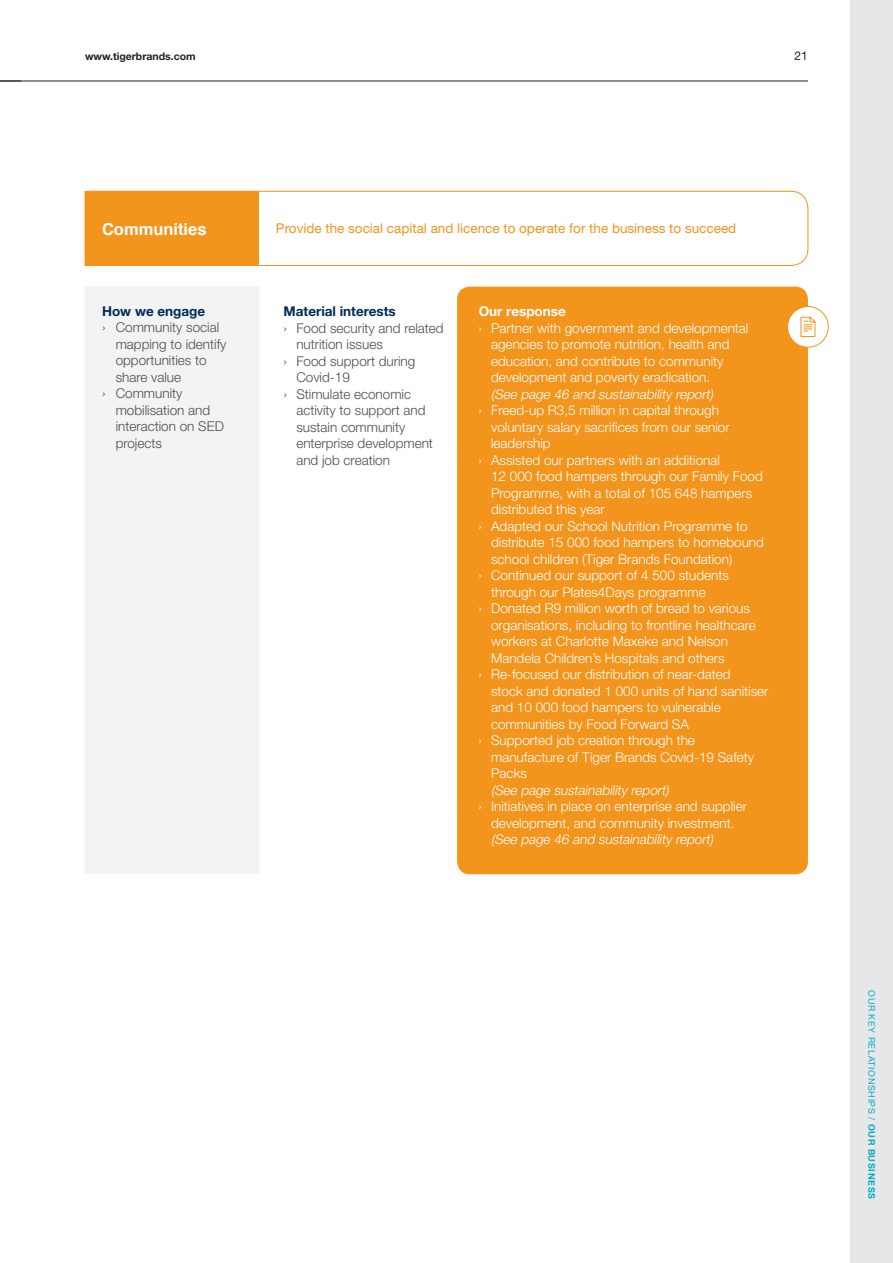
<style>
.page{position:relative;width:893px;height:1263px;background:#fff}
.page>*{position:absolute;margin:0;border:0;box-sizing:border-box;transform-origin:0 0}
.t1{font:700 16.5px "Helvetica";color:#fff}
.t2{font:300 13.5px/16.5px "Helvetica Neue LT Std";color:#fff}
.t3{font:300 13.5px "Helvetica Neue LT Std";color:#4b4c4d}
.t4{font:italic 300 13.5px "Helvetica Neue LT Std";color:#fff}
.t5{font:13.5px "Helvetica Neue LT Std";color:#f3941c}
.t6{font:700 13.5px "Helvetica Neue LT Std";color:#002a59}
.t7{font:700 13.5px "Helvetica Neue LT Std";color:#fff}
.t8{font:12px "Helvetica Neue LT Std";color:#231f20}
.t9{font:700 10.5px "Helvetica Neue LT Std";color:#231f20}
.t10{font:9px "Helvetica Neue";letter-spacing:.075em;color:#00acc3}
.s1{font-weight:700}
</style>
<div class="page">
<div style="left:850px;top:0;width:43px;height:1263px;background:#e6e7e9"></div>
<hr style="left:0;top:81px;width:808px;height:1px;background:#231f20">
<svg style="left:0;top:81px;width:21px;height:1px"></svg>
<svg style="left:84px;top:191px;width:725px;height:75px"></svg>
<div style="left:85px;top:287px;width:174px;height:587px;background:#f2f3f4"></div>
<div style="left:85px;top:191px;width:174px;height:75px;background:#f3941c"></div>
<div style="left:457px;top:287px;width:351px;height:587px;background:#f3941c;border-radius:13px"></div>
<div style="left:788px;top:307px;width:40px;height:40px;background:#fff;border-radius:50%"></div>
<div style="left:787px;top:306px;width:42px;height:42px;border:1px solid #f3941c;border-radius:50%"></div>
<svg style="left:800px;top:316px;width:16px;height:21px"></svg>
<p class="t9" style="left:85px;top:49px;width:112px">www.tigerbrands.com</p>
<p class="t8" style="left:795px;top:48px;width:15px">21</p>
<p class="t1" style="left:102px;top:215px;width:106px">Communities</p>
<p class="t5" style="left:276px;top:220px;width:462px">Provide the social capital and licence to operate for the business to succeed</p>
<p class="t6" style="left:102px;top:303px;width:105px">How we engage</p>
<p class="t3" style="left:102px;top:319px;width:119px">› Community social</p>
<p class="t3" style="left:116px;top:336px;width:112px">mapping to identify</p>
<p class="t3" style="left:116px;top:352px;width:93px">opportunities to</p>
<p class="t3" style="left:116px;top:369px;width:67px">share value</p>
<p class="t3" style="left:102px;top:385px;width:82px">› Community</p>
<p class="t3" style="left:116px;top:402px;width:96px">mobilisation and</p>
<p class="t3" style="left:116px;top:418px;width:110px">interaction on SED</p>
<p class="t3" style="left:116px;top:435px;width:48px">projects</p>
<p class="t6" style="left:284px;top:303px;width:114px">Material interests</p>
<p class="t7" style="left:479px;top:303px;width:89px">Our response</p>
<p class="t3" style="left:284px;top:320px;width:162px">› Food security and related</p>
<p class="t3" style="left:296px;top:336px;width:88px">nutrition issues</p>
<p class="t3" style="left:284px;top:353px;width:133px">› Food support during</p>
<p class="t3" style="left:296px;top:369px;width:55px">Covid-19</p>
<p class="t3" style="left:284px;top:386px;width:129px">› Stimulate economic</p>
<p class="t3" style="left:296px;top:402px;width:131px">activity to support and</p>
<p class="t3" style="left:296px;top:419px;width:110px">sustain community</p>
<p class="t3" style="left:296px;top:435px;width:138px">enterprise development</p>
<p class="t3" style="left:296px;top:452px;width:95px">and job creation</p>
<p class="t2" style="left:491px;top:319px;width:259px;text-indent:-13px">› Partner with government and developmental agencies to promote nutrition, health and education, and contribute to community development and poverty eradication.</p>
<p class="t4" style="left:491px;top:386px;width:224px">(See page 46 and sustainability report)</p>
<p class="t2" style="left:478px;top:402px;width:242px">› Freed-up R3,5 million in capital through</p>
<p class="t2" style="left:491px;top:418px;width:240px">voluntary salary sacrifices from our senior</p>
<p class="t2" style="left:491px;top:435px;width:61px">leadership</p>
<p class="t2" style="left:478px;top:451px;width:243px">› Assisted our partners with an additional</p>
<p class="t2" style="left:491px;top:468px;width:273px">12 000 food hampers through our Family Food</p>
<p class="t2" style="left:491px;top:484px;width:263px">Programme, with a total of 105 648 hampers</p>
<p class="t2" style="left:491px;top:501px;width:115px">distributed this year</p>
<p class="t2" style="left:478px;top:517px;width:271px">› Adapted our School Nutrition Programme to</p>
<p class="t2" style="left:491px;top:534px;width:274px">distribute 15 000 food hampers to homebound</p>
<p class="t2" style="left:491px;top:550px;width:243px">school children (Tiger Brands Foundation)</p>
<p class="t2" style="left:478px;top:567px;width:252px">› Continued our support of 4 500 students</p>
<p class="t2" style="left:491px;top:583px;width:216px">through our Plates4Days programme</p>
<p class="t2" style="left:478px;top:600px;width:273px">› Donated R9 million worth of bread to various</p>
<p class="t2" style="left:491px;top:616px;width:266px">organisations, including to frontline healthcare</p>
<p class="t2" style="left:491px;top:633px;width:238px">workers at Charlotte Maxeke and Nelson</p>
<p class="t2" style="left:491px;top:649px;width:235px">Mandela Children’s Hospitals and others</p>
<p class="t2" style="left:478px;top:666px;width:254px">› Re-focused our distribution of near-dated</p>
<p class="t2" style="left:491px;top:682px;width:279px">stock and donated 1 000 units of hand sanitiser</p>
<p class="t2" style="left:491px;top:699px;width:231px">and 10 000 food hampers to vulnerable</p>
<p class="t2" style="left:491px;top:715px;width:199px">communities by Food Forward SA</p>
<p class="t2" style="left:478px;top:732px;width:218px">› Supported job creation through the</p>
<p class="t2" style="left:491px;top:748px;width:264px">manufacture of Tiger Brands Covid-19 Safety</p>
<p class="t2" style="left:491px;top:765px;width:37px">Packs</p>
<p class="t4" style="left:491px;top:782px;width:179px">(See page sustainability report)</p>
<p class="t2" style="left:478px;top:798px;width:270px;text-align:center">› Initiatives in place on enterprise and supplier development, and community investment.</p>
<p class="t4" style="left:491px;top:831px;width:224px">(See page 46 and sustainability report)</p>
<p class="t10" style="left:878px;top:990px;width:211px;rotate:90deg">OUR KEY RELATIONSHIPS / <span class="s1">OUR BUSINESS</span></p>
</div>
